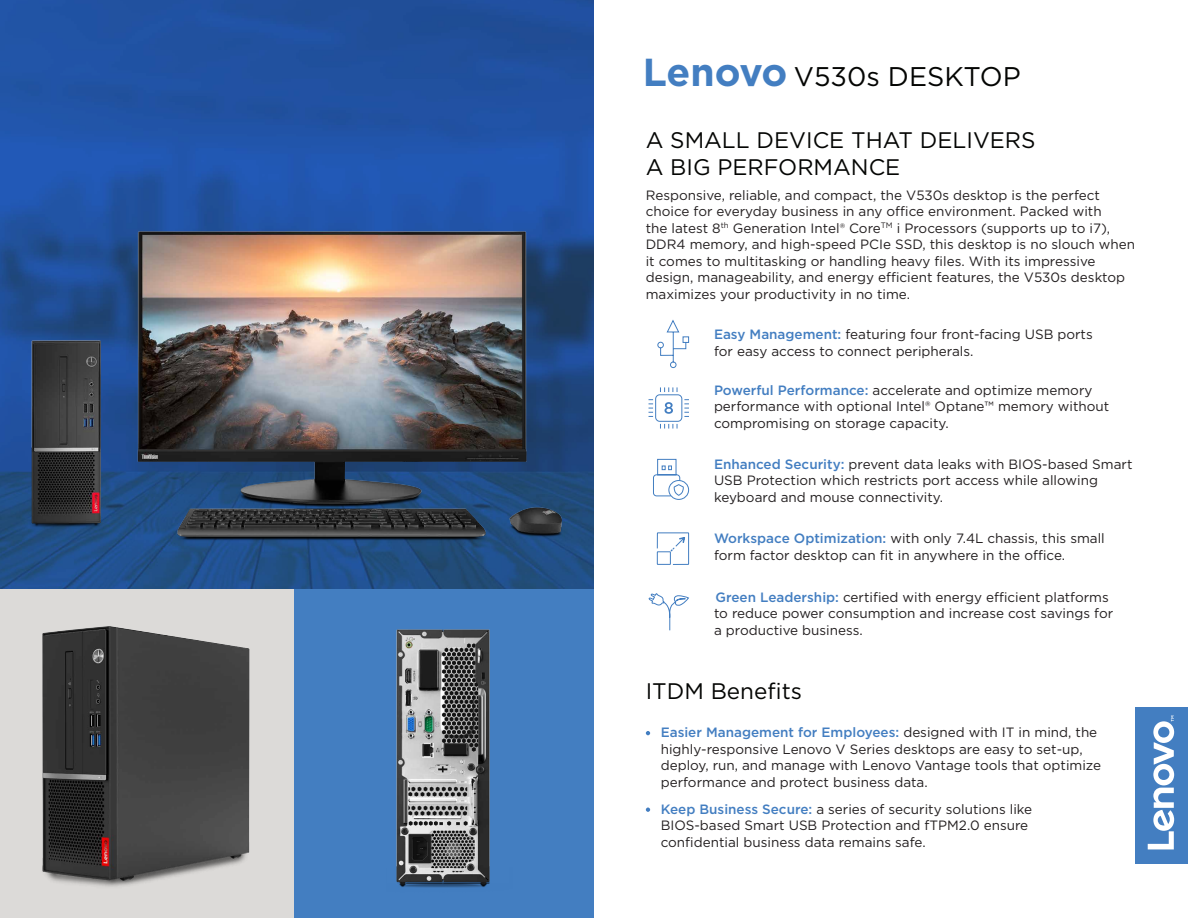
<style>
.page{position:relative;width:1188px;height:918px;background:#fff}
.page>*{position:absolute;margin:0;border:0;box-sizing:border-box;transform-origin:0 0}
.t1{font:27px "Gotham";color:#040503}
.t2{font:22.5px/27px "Gotham";color:#040503}
.t3{font:13.5px/16.5px "Gotham";color:#231f20}
.s1{font-weight:700;font-size:39px;color:#437ec1}
.s2{font-weight:500;color:#437ec1}
</style>
<div class="page">
<img style="left:0;top:0;width:594px;height:590px">
<div style="left:1136px;top:707px;width:52px;height:157px;background:#437ec1"></div>
<svg style="left:1148px;top:716px;width:26px;height:133px"></svg>
<div style="left:292px;top:590px;width:302px;height:328px;background:#437ec1"></div>
<div style="left:0;top:590px;width:294px;height:328px;background:#dcdad8"></div>
<img style="left:396px;top:629px;width:94px;height:259px">
<img style="left:42px;top:626px;width:208px;height:261px">
<img style="left:16px;top:202px;width:562px;height:362px">
<svg style="left:646px;top:731px;width:4px;height:4px"></svg>
<svg style="left:646px;top:808px;width:4px;height:4px"></svg>
<svg style="left:648px;top:387px;width:41px;height:42px"></svg>
<svg style="left:653px;top:459px;width:36px;height:41px"></svg>
<svg style="left:657px;top:319px;width:32px;height:49px"></svg>
<svg style="left:648px;top:593px;width:41px;height:38px"></svg>
<svg style="left:657px;top:532px;width:32px;height:33px"></svg>
<h1 class="t1" style="left:643px;top:59px;width:379px"><span class="s1">Lenovo</span> V530s DESKTOP</h1>
<h2 class="t2" style="left:646px;top:127px;width:391px">A SMALL DEVICE THAT DELIVERS<br>A BIG PERFORMANCE</h2>
<p class="t3" style="left:646px;top:186px;width:491px">Responsive, reliable, and compact, the V530s desktop is the perfect choice for everyday business in any office environment. Packed with<br>the latest 8<sup>th</sup> Generation Intel® Core<sup>TM</sup> i Processors (supports up to i7), DDR4 memory, and high-speed PCIe SSD, this desktop is no slouch when it comes to multitasking or handling heavy files. With its impressive design, manageability, and energy efficient features, the V530s desktop maximizes your productivity in no time.</p>
<p class="t3" style="left:714px;top:326px;width:380px"><span class="s2">Easy Management:</span> featuring four front-facing USB ports for easy access to connect peripherals.</p>
<p class="t3" style="left:714px;top:381px;width:397px"><span class="s2">Powerful Performance:</span> accelerate and optimize memory performance with optional Intel® Optane™ memory without compromising on storage capacity.</p>
<p class="t3" style="left:714px;top:455px;width:420px"><span class="s2">Enhanced Security:</span> prevent data leaks with BIOS-based Smart<br>USB Protection which restricts port access while allowing keyboard and mouse connectivity.</p>
<p class="t3" style="left:714px;top:530px;width:392px"><span class="s2">Workspace Optimization:</span> with only 7.4L chassis, this small form factor desktop can fit in anywhere in the office.</p>
<p class="t3" style="left:714px;top:588px;width:401px"><span class="s2">Green Leadership:</span> certified with energy efficient platforms to reduce power consumption and increase cost savings for a productive business.</p>
<h2 class="t2" style="left:646px;top:677px;width:158px">ITDM Benefits</h2>
<p class="t3" style="left:661px;top:724px;width:442px"><span class="s2">Easier Management for Employees:</span> designed with IT in mind, the highly-responsive Lenovo V Series desktops are easy to set-up, deploy, run, and manage with Lenovo Vantage tools that optimize performance and protect business data.</p>
<p class="t3" style="left:661px;top:801px;width:373px"><span class="s2">Keep Business Secure:</span> a series of security solutions like<br>BIOS-based Smart USB Protection and fTPM2.0 ensure confidential business data remains safe.</p>
</div>
